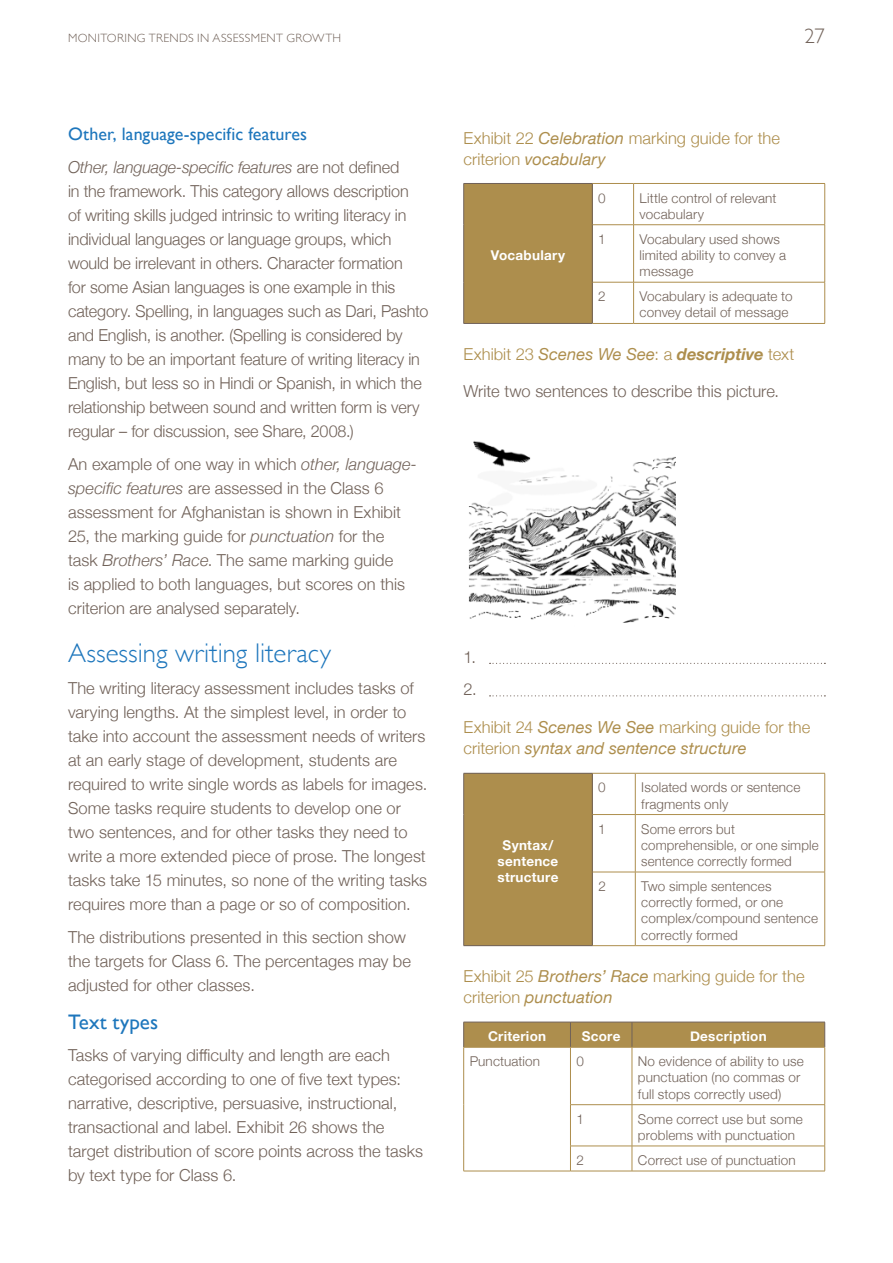
<style>
.page{position:relative;width:893px;height:1263px;background:#fff}
.page>*{position:absolute;margin:0;border:0;box-sizing:border-box;transform-origin:0 0}
.t1{font:300 27px "Gill Sans";color:#1d76bc}
.t2{font:21px "Gill Sans";letter-spacing:.005em;color:#1d76bc}
.t3{font:300 21px "Gill Sans";color:#716259}
.t4{font:18px "Gill Sans";letter-spacing:.005em;color:#1d76bc}
.t5{font:300 16.5px/24px "Helvetica Neue";color:#716259}
.t6{font:300 16.5px/21px "Helvetica Neue";letter-spacing:.005em;color:#ad8e4d}
.t7{font:italic 16.5px/21px "Helvetica Neue";letter-spacing:.005em;color:#ad8e4d}
.t8{font:300 13.5px/16.2px "Helvetica Neue";letter-spacing:.01em;color:#716259}
.t9{font:700 13.5px/16.2px "Helvetica Neue";letter-spacing:.02em;color:#fff;text-align:center}
.t10{font:300 12px "Gill Sans";letter-spacing:.025em;color:#716259}
.s1{font-style:italic}
.s2{font-weight:400;font-style:italic}
.s3{font-weight:700;font-style:italic}
.s4{font-weight:300;font-style:normal}
</style>
<div class="page">
<svg style="left:490px;top:663px;width:335px;height:1px"></svg>
<svg style="left:490px;top:695px;width:335px;height:1px"></svg>
<div style="left:464px;top:183px;width:128px;height:140px;background:#ad8e4d"></div>
<hr style="left:463px;top:183px;width:129px;height:1px;background:#716259">
<hr style="left:463px;top:184px;width:1px;height:41px;background:#716259">
<hr style="left:592px;top:184px;width:1px;height:41px;background:#716259">
<hr style="left:463px;top:225px;width:1px;height:57px;background:#716259">
<hr style="left:592px;top:225px;width:1px;height:57px;background:#716259">
<hr style="left:463px;top:282px;width:1px;height:41px;background:#716259">
<hr style="left:592px;top:282px;width:1px;height:41px;background:#716259">
<hr style="left:463px;top:323px;width:129px;height:1px;background:#716259">
<hr style="left:592px;top:183px;width:42px;height:1px;background:#ad8e4d">
<hr style="left:634px;top:183px;width:191px;height:1px;background:#ad8e4d">
<hr style="left:633px;top:184px;width:1px;height:41px;background:#ad8e4d">
<hr style="left:824px;top:184px;width:1px;height:41px;background:#ad8e4d">
<hr style="left:592px;top:224px;width:42px;height:1px;background:#ad8e4d">
<hr style="left:634px;top:224px;width:191px;height:1px;background:#ad8e4d">
<hr style="left:633px;top:225px;width:1px;height:57px;background:#ad8e4d">
<hr style="left:824px;top:225px;width:1px;height:57px;background:#ad8e4d">
<hr style="left:592px;top:282px;width:42px;height:1px;background:#ad8e4d">
<hr style="left:634px;top:282px;width:191px;height:1px;background:#ad8e4d">
<hr style="left:633px;top:282px;width:1px;height:41px;background:#ad8e4d">
<hr style="left:824px;top:282px;width:1px;height:41px;background:#ad8e4d">
<hr style="left:592px;top:323px;width:42px;height:1px;background:#ad8e4d">
<hr style="left:634px;top:323px;width:191px;height:1px;background:#ad8e4d">
<img style="left:468px;top:441px;width:208px;height:182px">
<div style="left:464px;top:773px;width:128px;height:173px;background:#ad8e4d"></div>
<hr style="left:463px;top:773px;width:129px;height:1px;background:#716259">
<hr style="left:463px;top:773px;width:1px;height:41px;background:#716259">
<hr style="left:592px;top:773px;width:1px;height:41px;background:#716259">
<hr style="left:463px;top:814px;width:1px;height:58px;background:#716259">
<hr style="left:592px;top:814px;width:1px;height:58px;background:#716259">
<hr style="left:463px;top:872px;width:1px;height:73px;background:#716259">
<hr style="left:592px;top:872px;width:1px;height:73px;background:#716259">
<hr style="left:463px;top:945px;width:129px;height:1px;background:#716259">
<hr style="left:592px;top:773px;width:43px;height:1px;background:#ad8e4d">
<hr style="left:635px;top:773px;width:190px;height:1px;background:#ad8e4d">
<hr style="left:635px;top:773px;width:1px;height:41px;background:#ad8e4d">
<hr style="left:824px;top:773px;width:1px;height:41px;background:#ad8e4d">
<hr style="left:592px;top:814px;width:43px;height:1px;background:#ad8e4d">
<hr style="left:635px;top:814px;width:190px;height:1px;background:#ad8e4d">
<hr style="left:635px;top:815px;width:1px;height:57px;background:#ad8e4d">
<hr style="left:824px;top:815px;width:1px;height:57px;background:#ad8e4d">
<hr style="left:592px;top:872px;width:43px;height:1px;background:#ad8e4d">
<hr style="left:635px;top:872px;width:190px;height:1px;background:#ad8e4d">
<hr style="left:635px;top:872px;width:1px;height:73px;background:#ad8e4d">
<hr style="left:824px;top:872px;width:1px;height:73px;background:#ad8e4d">
<hr style="left:592px;top:945px;width:43px;height:1px;background:#ad8e4d">
<hr style="left:635px;top:945px;width:190px;height:1px;background:#ad8e4d">
<div style="left:463px;top:1022px;width:362px;height:25px;background:#ad8e4d"></div>
<hr style="left:463px;top:1047px;width:107px;height:1px;background:#ad8e4d">
<hr style="left:463px;top:1047px;width:1px;height:58px;background:#ad8e4d">
<hr style="left:463px;top:1105px;width:1px;height:41px;background:#ad8e4d">
<svg style="left:463px;top:1146px;width:1px;height:25px"></svg>
<hr style="left:463px;top:1171px;width:107px;height:1px;background:#ad8e4d">
<hr style="left:570px;top:1047px;width:62px;height:1px;background:#ad8e4d">
<hr style="left:570px;top:1047px;width:1px;height:57px;background:#ad8e4d">
<hr style="left:632px;top:1047px;width:193px;height:1px;background:#ad8e4d">
<hr style="left:632px;top:1047px;width:1px;height:57px;background:#ad8e4d">
<hr style="left:824px;top:1047px;width:1px;height:57px;background:#ad8e4d">
<hr style="left:570px;top:1104px;width:62px;height:1px;background:#ad8e4d">
<hr style="left:570px;top:1105px;width:1px;height:41px;background:#ad8e4d">
<hr style="left:632px;top:1104px;width:193px;height:1px;background:#ad8e4d">
<hr style="left:632px;top:1105px;width:1px;height:41px;background:#ad8e4d">
<hr style="left:824px;top:1105px;width:1px;height:41px;background:#ad8e4d">
<hr style="left:570px;top:1146px;width:62px;height:1px;background:#ad8e4d">
<svg style="left:570px;top:1146px;width:1px;height:25px"></svg>
<hr style="left:632px;top:1146px;width:193px;height:1px;background:#ad8e4d">
<svg style="left:632px;top:1146px;width:1px;height:25px"></svg>
<svg style="left:824px;top:1146px;width:1px;height:25px"></svg>
<hr style="left:570px;top:1171px;width:62px;height:1px;background:#ad8e4d">
<hr style="left:632px;top:1171px;width:193px;height:1px;background:#ad8e4d">
<p class="t10" style="left:68px;top:28px;width:275px">MONITORING TRENDS IN ASSESSMENT GROWTH</p>
<p class="t3" style="left:804px;top:19px;width:22px">27</p>
<p class="t4" style="left:68px;top:123px;width:240px">Other, language-specific features</p>
<p class="t5" style="left:68px;top:154px;width:362px"><span class="s1">Other, language-specific features</span> are not defined<br>in the framework. This category allows description<br>of writing skills judged intrinsic to writing literacy in individual languages or language groups, which would be irrelevant in others. Character formation<br>for some Asian languages is one example in this category. Spelling, in languages such as Dari, Pashto and English, is another. (Spelling is considered by many to be an important feature of writing literacy in English, but less so in Hindi or Spanish, in which the relationship between sound and written form is very regular – for discussion, see Share, 2008.)</p>
<p class="t5" style="left:68px;top:450px;width:350px">An example of one way in which <span class="s1">other, language&shy;specific features</span> are assessed in the Class 6 assessment for Afghanistan is shown in Exhibit 25, the marking guide for <span class="s1">punctuation</span> for the task <span class="s1">Brothers’ Race</span>. The same marking guide<br>is applied to both languages, but scores on this criterion are analysed separately.</p>
<h1 class="t1" style="left:68px;top:632px;width:264px">Assessing writing literacy</h1>
<p class="t5" style="left:68px;top:675px;width:361px">The writing literacy assessment includes tasks of varying lengths. At the simplest level, in order to take into account the assessment needs of writers at an early stage of development, students are required to write single words as labels for images.<br>Some tasks require students to develop one or two sentences, and for other tasks they need to write a more extended piece of prose. The longest tasks take 15 minutes, so none of the writing tasks requires more than a page or so of composition.</p>
<p class="t5" style="left:68px;top:924px;width:345px">The distributions presented in this section show the targets for Class 6. The percentages may be adjusted for other classes.</p>
<p class="t2" style="left:68px;top:1009px;width:92px">Text types</p>
<p class="t5" style="left:68px;top:1042px;width:356px">Tasks of varying difficulty and length are each categorised according to one of five text types: narrative, descriptive, persuasive, instructional, transactional and label. Exhibit 26 shows the target distribution of score points across the tasks by text type for Class 6.</p>
<p class="t6" style="left:463px;top:126px;width:318px">Exhibit 22 <span class="s2">Celebration</span> marking guide for the criterion <span class="s2">vocabulary</span></p>
<p class="t8" style="left:598px;top:189px;width:9px">0</p>
<p class="t8" style="left:640px;top:189px;width:138px">Little control of relevant vocabulary</p>
<p class="t8" style="left:598px;top:230px;width:9px">1</p>
<p class="t8" style="left:640px;top:230px;width:148px">Vocabulary used shows limited ability to convey a message</p>
<p class="t8" style="left:598px;top:287px;width:9px">2</p>
<p class="t8" style="left:640px;top:287px;width:154px">Vocabulary is adequate to convey detail of message</p>
<p class="t6" style="left:463px;top:342px;width:332px">Exhibit 23 <span class="s2">Scenes We See</span>: a <span class="s3">descriptive</span> text</p>
<p class="t5" style="left:463px;top:378px;width:317px">Write two sentences to describe this picture.</p>
<p class="t9" style="left:491px;top:247px;width:76px">Vocabulary</p>
<p class="t5" style="left:463px;top:639px;width:15px;line-height:32.5px">1.<br>2.</p>
<p class="t7" style="left:463px;top:718px;width:348px"><span class="s4">Exhibit 24</span> Scenes We See <span class="s4">marking guide for the criterion</span> syntax and sentence structure</p>
<p class="t8" style="left:598px;top:778px;width:9px">0</p>
<p class="t8" style="left:641px;top:778px;width:161px">Isolated words or sentence fragments only</p>
<p class="t8" style="left:598px;top:820px;width:9px">1</p>
<p class="t8" style="left:641px;top:820px;width:179px">Some errors but comprehensible, or one simple sentence correctly formed</p>
<p class="t8" style="left:598px;top:877px;width:9px">2</p>
<p class="t8" style="left:641px;top:877px;width:178px">Two simple sentences correctly formed, or one complex/compound sentence correctly formed</p>
<p class="t6" style="left:463px;top:964px;width:343px">Exhibit 25 <span class="s2">Brothers’ Race</span> marking guide for the criterion <span class="s2">punctuation</span></p>
<p class="t9" style="left:488px;top:1029px;width:60px">Criterion</p>
<p class="t9" style="left:582px;top:1029px;width:40px">Score</p>
<p class="t9" style="left:690px;top:1029px;width:78px">Description</p>
<p class="t8" style="left:470px;top:1052px;width:72px">Punctuation</p>
<p class="t8" style="left:576px;top:1052px;width:9px">0</p>
<p class="t8" style="left:638px;top:1052px;width:167px">No evidence of ability to use punctuation (no commas or full stops correctly used)</p>
<p class="t8" style="left:576px;top:1110px;width:9px">1</p>
<p class="t8" style="left:638px;top:1110px;width:166px">Some correct use but some problems with punctuation</p>
<p class="t8" style="left:576px;top:1151px;width:9px">2</p>
<p class="t8" style="left:638px;top:1151px;width:159px">Correct use of punctuation</p>
<p class="t9" style="left:497px;top:837px;width:63px">Syntax/ sentence structure</p>
</div>
